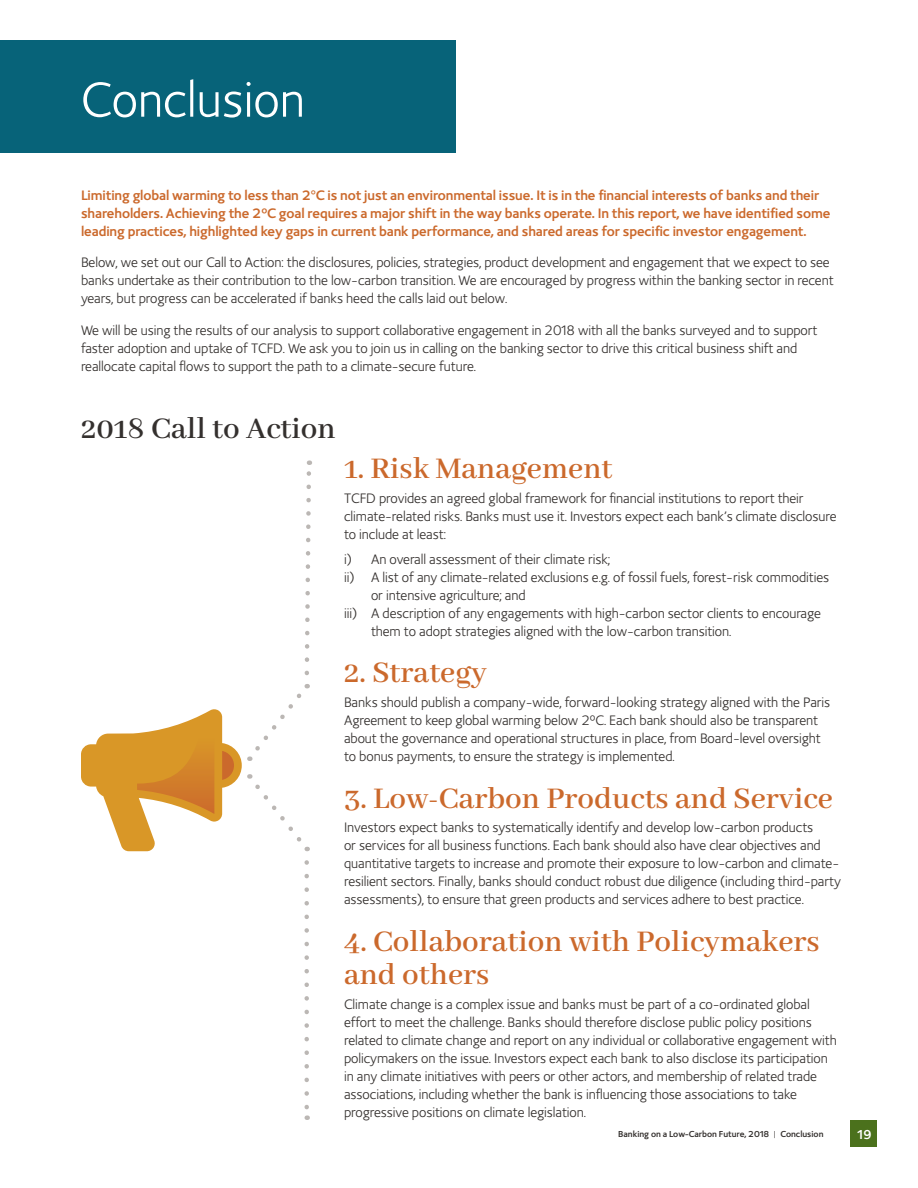
<style>
.page{position:relative;width:918px;height:1188px;background:#fff}
.page>*{position:absolute;margin:0;border:0;box-sizing:border-box;transform-origin:0 0}
.t1{font:51px "BG";color:#fff}
.t2{font:600 33px/33px "Abhaya Libre";color:#cb692c}
.t3{font:600 33px "Abhaya Libre";color:#34302e}
.t4{font:14.25px/18px "BG";letter-spacing:-.005em;color:#34302e}
.t5{font:500 14.25px/18px "BG";letter-spacing:-.005em;color:#cb692c}
.t6{font:500 13.5px "BG";color:#fff}
.t7{font:500 9px "BG";color:#34302e}
.s1{font-weight:400}
</style>
<div class="page">
<div style="left:850px;top:1120px;width:28px;height:28px;background:#4b711c"></div>
<div style="left:0;top:40px;width:456px;height:113px;background:#076379"></div>
<svg style="left:81px;top:709px;width:161px;height:142px"></svg>
<svg style="left:249px;top:684px;width:60px;height:77px"></svg>
<svg style="left:304px;top:460px;width:8px;height:216px"></svg>
<svg style="left:249px;top:774px;width:60px;height:77px"></svg>
<svg style="left:304px;top:862px;width:5px;height:258px"></svg>
<h1 class="t1" style="left:81px;top:69px;width:226px">Conclusion</h1>
<p class="t5" style="left:81px;top:186px;width:751px">Limiting global warming to less than 2°C is not just an environmental issue. It is in the financial interests of banks and their shareholders. Achieving the 2ºC goal requires a major shift in the way banks operate. In this report, we have identified some leading practices, highlighted key gaps in current bank performance, and shared areas for specific investor engagement.</p>
<p class="t4" style="left:81px;top:253px;width:754px">Below, we set out our Call to Action: the disclosures, policies, strategies, product development and engagement that we expect to see banks undertake as their contribution to the low-carbon transition. We are encouraged by progress within the banking sector in recent years, but progress can be accelerated if banks heed the calls laid out below.</p>
<p class="t4" style="left:81px;top:321px;width:738px">We will be using the results of our analysis to support collaborative engagement in 2018 with all the banks surveyed and to support faster adoption and uptake of TCFD. We ask you to join us in calling on the banking sector to drive this critical business shift and reallocate capital flows to support the path to a climate-secure future.</p>
<h2 class="t3" style="left:81px;top:410px;width:256px">2018 Call to Action</h2>
<h2 class="t2" style="left:344px;top:454px;width:270px">1. Risk Management</h2>
<p class="t4" style="left:344px;top:489px;width:494px">TCFD provides an agreed global framework for financial institutions to report their climate-related risks. Banks must use it. Investors expect each bank’s climate disclosure to include at least:</p>
<p class="t4" style="left:344px;top:550px;width:268px">i) An overall assessment of their climate risk;</p>
<p class="t4" style="left:344px;top:568px;width:487px">ii) A list of any climate-related exclusions e.g. of fossil fuels, forest-risk commodities</p>
<p class="t4" style="left:371px;top:586px;width:156px">or intensive agriculture; and</p>
<p class="t4" style="left:344px;top:604px;width:478px">iii) A description of any engagements with high-carbon sector clients to encourage</p>
<p class="t4" style="left:371px;top:622px;width:362px">them to adopt strategies aligned with the low-carbon transition.</p>
<h2 class="t2" style="left:344px;top:658px;width:144px">2. Strategy</h2>
<p class="t4" style="left:344px;top:693px;width:488px">Banks should publish a company-wide, forward-looking strategy aligned with the Paris Agreement to keep global warming below 2ºC. Each bank should also be transparent about the governance and operational structures in place, from Board-level oversight to bonus payments, to ensure the strategy is implemented.</p>
<h2 class="t2" style="left:344px;top:783px;width:490px">3. Low-Carbon Products and Service</h2>
<p class="t4" style="left:344px;top:819px;width:498px">Investors expect banks to systematically identify and develop low-carbon products<br>or services for all business functions. Each bank should also have clear objectives and quantitative targets to increase and promote their exposure to low-carbon and climate&shy;resilient sectors. Finally, banks should conduct robust due diligence (including third-party assessments), to ensure that green products and services adhere to best practice.</p>
<h2 class="t2" style="left:344px;top:926px;width:477px">4. Collaboration with Policymakers and others</h2>
<p class="t4" style="left:344px;top:995px;width:494px">Climate change is a complex issue and banks must be part of a co-ordinated global effort to meet the challenge. Banks should therefore disclose public policy positions related to climate change and report on any individual or collaborative engagement with policymakers on the issue. Investors expect each bank to also disclose its participation in any climate initiatives with peers or other actors, and membership of related trade associations, including whether the bank is influencing those associations to take progressive positions on climate legislation.</p>
<p class="t7" style="left:618px;top:1129px;width:207px">Banking on a Low-Carbon Future, 2018 <span class="s1">|</span> Conclusion</p>
<p class="t6" style="left:856px;top:1126px;width:17px">19</p>
</div>
